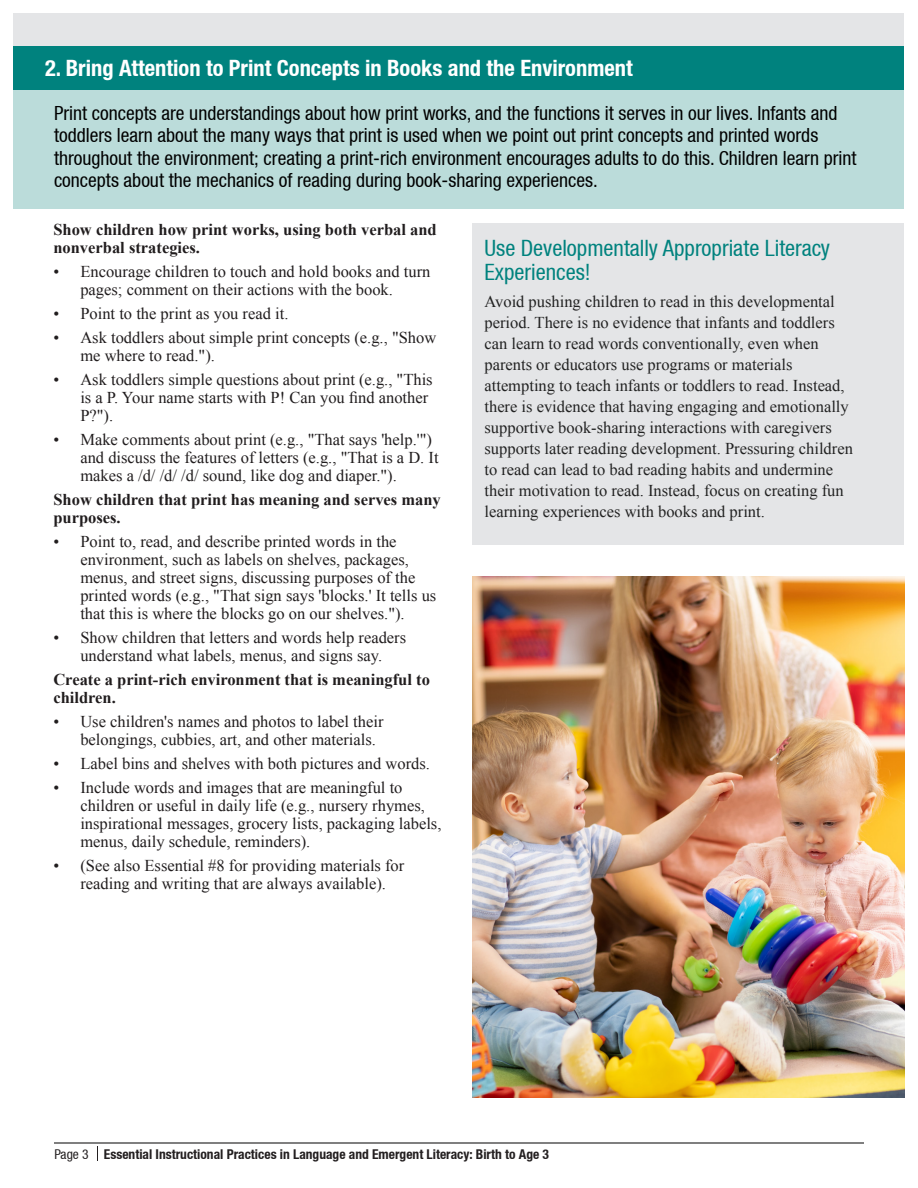
<style>
.page{position:relative;width:918px;height:1188px;background:#fff}
.page>*{position:absolute;margin:0;border:0;box-sizing:border-box;transform-origin:0 0}
.t1{font:700 condensed 22.5px "Helvetica 77 Bold Condensed Helvetica 77";color:#fff}
.t2{font:22.5px/24px "Helvetica 57 Condensed Helvetica 57 Condensed";color:#00827e}
.Normal1{font:19.5px/22.5px "Helvetica 57 Condensed Helvetica 57 Condensed";color:#000}
.t3{font:16.5px/18px "Times New Roman";color:#211d1e}
.t4{font:16.5px/21px "Times New Roman";color:#222}
.t5{font:700 16.5px/18px "Times New Roman";color:#211d1e}
.t6{font:700 condensed 13.5px "Helvetica 77 Bold Condensed Helvetica 77";color:#231f20}
.s1{font-family:"Helvetica 57 Condensed Helvetica 57 Condensed";font-weight:400;font-stretch:normal}
</style>
<div class="page">
<hr style="left:54px;top:1143px;width:810px;height:1px;background:#000">
<svg style="left:97px;top:1146px;width:1px;height:15px"></svg>
<div style="left:14px;top:14px;width:890px;height:33px;background:#e4e5e7"></div>
<div style="left:14px;top:46px;width:890px;height:44px;background:#00827e"></div>
<div style="left:14px;top:90px;width:890px;height:118px;background:#bbdcda"></div>
<div style="left:472px;top:224px;width:432px;height:321px;background:#e4e5e7"></div>
<img style="left:472px;top:576px;width:432px;height:522px">
<p class="t1" style="left:45px;top:54px;width:589px">2. Bring Attention to Print Concepts in Books and the Environment</p>
<p class="Normal1" style="left:54px;top:102px;width:804px">Print concepts are understandings about how print works, and the functions it serves in our lives. Infants and toddlers learn about the many ways that print is used when we point out print concepts and printed words throughout the environment; creating a print-rich environment encourages adults to do this. Children learn print concepts about the mechanics of reading during book-sharing experiences.</p>
<p class="t5" style="left:53px;top:220px;width:385px">Show children how print works, using both verbal and nonverbal strategies.</p>
<p class="t3" style="left:80px;top:262px;width:352px;text-indent:-27px">• Encourage children to touch and hold books and turn pages; comment on their actions with the book.</p>
<p class="t3" style="left:53px;top:304px;width:237px">• Point to the print as you read it.</p>
<p class="t3" style="left:80px;top:328px;width:357px;text-indent:-27px">• Ask toddlers about simple print concepts (e.g., "Show me where to read.").</p>
<p class="t3" style="left:80px;top:370px;width:354px;text-indent:-27px">• Ask toddlers simple questions about print (e.g., "This is a P. Your name starts with P! Can you find another<br>P?").</p>
<p class="t3" style="left:80px;top:430px;width:360px;text-indent:-27px">• Make comments about print (e.g., "That says 'help.'") and discuss the features of letters (e.g., "That is a D. It makes a /d/ /d/ /d/ sound, like dog and diaper.").</p>
<p class="t5" style="left:53px;top:490px;width:389px">Show children that print has meaning and serves many purposes.</p>
<p class="t3" style="left:80px;top:532px;width:357px;text-indent:-27px">• Point to, read, and describe printed words in the environment, such as labels on shelves, packages, menus, and street signs, discussing purposes of the printed words (e.g., "That sign says 'blocks.' It tells us that this is where the blocks go on our shelves.").</p>
<p class="t3" style="left:53px;top:628px;width:354px;text-align:center">• Show children that letters and words help readers understand what labels, menus, and signs say.</p>
<p class="t5" style="left:53px;top:670px;width:378px">Create a print-rich environment that is meaningful to children.</p>
<p class="t3" style="left:80px;top:712px;width:305px;text-indent:-27px">• Use children's names and photos to label their belongings, cubbies, art, and other materials.</p>
<p class="t3" style="left:53px;top:754px;width:378px">• Label bins and shelves with both pictures and words.</p>
<p class="t3" style="left:80px;top:778px;width:363px;text-indent:-27px">• Include words and images that are meaningful to children or useful in daily life (e.g., nursery rhymes, inspirational messages, grocery lists, packaging labels, menus, daily schedule, reminders).</p>
<p class="t3" style="left:53px;top:856px;width:352px;text-align:center">• (See also Essential #8 for providing materials for reading and writing that are always available).</p>
<p class="t2" style="left:484px;top:236px;width:347px">Use Developmentally Appropriate Literacy<br>Experiences!</p>
<p class="t4" style="left:484px;top:291px;width:370px">Avoid pushing children to read in this developmental period. There is no evidence that infants and toddlers can learn to read words conventionally, even when parents or educators use programs or materials attempting to teach infants or toddlers to read. Instead, there is evidence that having engaging and emotionally supportive book-sharing interactions with caregivers supports later reading development. Pressuring children to read can lead to bad reading habits and undermine their motivation to read. Instead, focus on creating fun learning experiences with books and print.</p>
<p class="t6" style="left:54px;top:1146px;width:496px"><span class="s1">Page 3</span> Essential Instructional Practices in Language and Emergent Literacy: Birth to Age 3</p>
</div>
